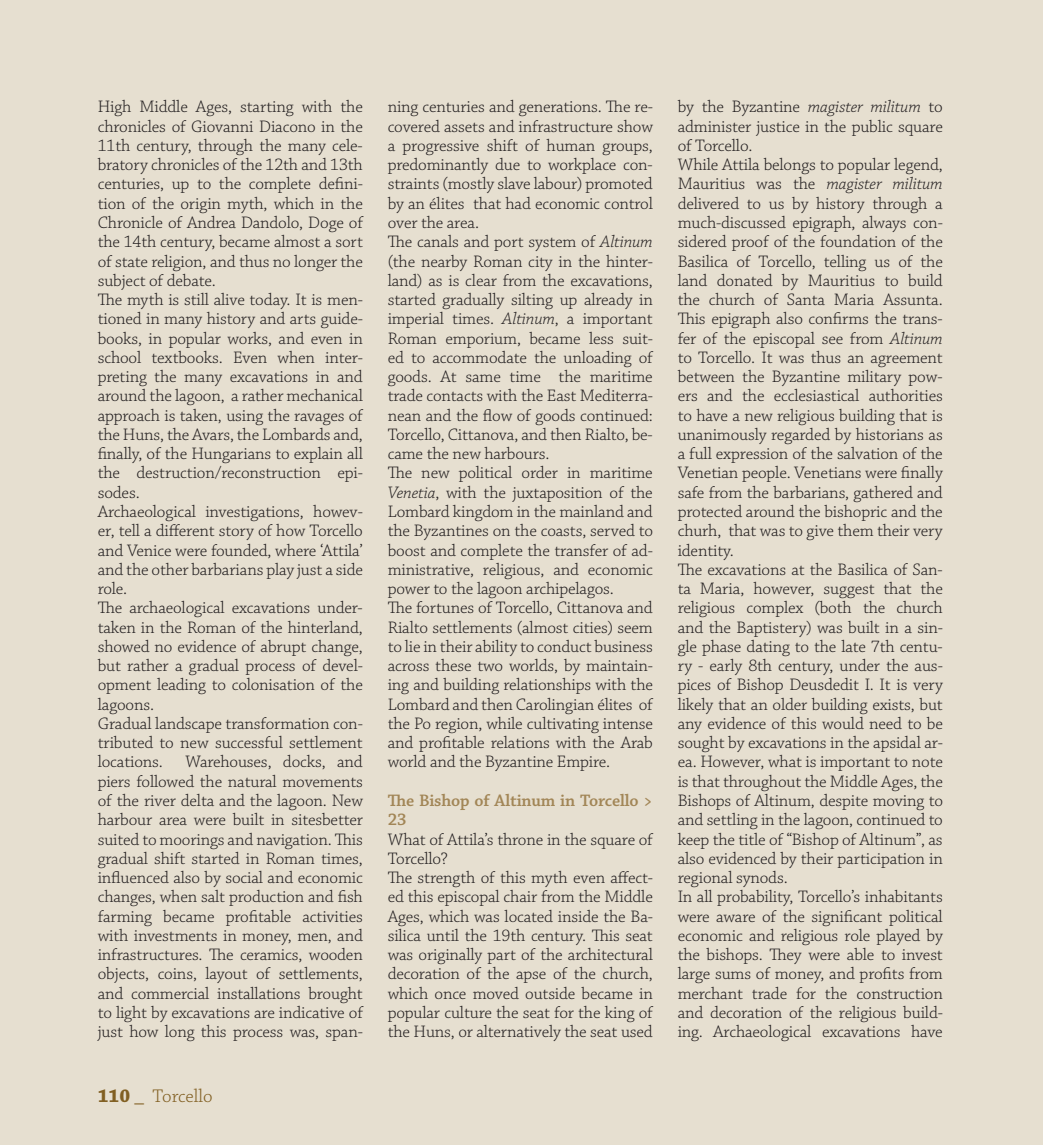
<style>
.page{position:relative;width:1043px;height:1145px;background:#fff}
.page>*{position:absolute;margin:0;border:0;box-sizing:border-box;transform-origin:0 0}
.t1{font:300 19.25px "Chaparral Pro";color:#815f22}
.t2{font:300 17.5px/19.2px "Chaparral Pro";letter-spacing:-.01em;color:#231f20}
.t3{font:600 17.5px/19.2px "Chaparral Pro";letter-spacing:-.01em;color:#a28657}
.s1{font-weight:700}
.s2{font-style:italic}
</style>
<div class="page">
<div style="left:0;top:0;width:1042px;height:1144px;background:#e6dfd0"></div>
<hr style="left:1042px;top:0;width:1px;height:1144px;background:#e6dfd0">
<p class="t2" style="left:98px;top:98px;width:267px">High Middle Ages, starting with the chronicles of Giovanni Diacono in the 11th century, through the many cele&shy;bratory chronicles of the 12th and 13th centuries, up to the complete defini&shy;tion of the origin myth, which in the Chronicle of Andrea Dandolo, Doge of the 14th century, became almost a sort of state religion, and thus no longer the subject of debate.<br>The myth is still alive today. It is men&shy;tioned in many history and arts guide&shy;books, in popular works, and even in school textbooks. Even when inter&shy;preting the many excavations in and around the lagoon, a rather mechanical approach is taken, using the ravages of the Huns, the Avars, the Lombards and, finally, of the Hungarians to explain all the destruction/reconstruction epi&shy;sodes.<br>Archaeological investigations, howev&shy;er, tell a different story of how Torcello and Venice were founded, where ‘Attila’ and the other barbarians play just a side role.<br>The archaeological excavations under&shy;taken in the Roman of the hinterland, showed no evidence of abrupt change, but rather a gradual process of devel&shy;opment leading to colonisation of the lagoons.<br>Gradual landscape transformation con&shy;tributed to new successful settlement locations.</p>
<p class="t2" style="left:98px;top:753px;width:267px;text-align:justify;text-indent:88px">Warehouses, docks, and piers followed the natural movements of the river delta and the lagoon. New harbour area were built in sitesbetter suited to moorings and navigation. This gradual shift started in Roman times, influenced also by social and economic changes, when salt production and fish farming became profitable activities with investments in money, men, and infrastructures. The ceramics, wooden objects, coins, layout of settlements, and commercial installations brought to light by excavations are indicative of just how long this process was, span-</p>
<p class="t1" style="left:98px;top:1087px;width:116px"><span class="s1">110</span> _ Torcello</p>
<p class="t2" style="left:388px;top:98px;width:267px">ning centuries and generations. The re&shy;covered assets and infrastructure show a progressive shift of human groups, predominantly due to workplace con&shy;straints (mostly slave labour) promoted by an élites that had economic control over the area.<br>The canals and port system of <span class="s2">Altinum </span>(the nearby Roman city in the hinter&shy;land) as is clear from the excavations, started gradually silting up already in imperial times. <span class="s2">Altinum</span>, a important Roman emporium, became less suit&shy;ed to accommodate the unloading of goods. At same time the maritime trade contacts with the East Mediterra&shy;nean and the flow of goods continued:<br>Torcello, Cittanova, and then Rialto, be&shy;came the new harbours.<br>The new political order in maritime <span class="s2">Venetia</span>, with the juxtaposition of the Lombard kingdom in the mainland and the Byzantines on the coasts, served to boost and complete the transfer of ad&shy;ministrative, religious, and economic power to the lagoon archipelagos.<br>The fortunes of Torcello, Cittanova and Rialto settlements (almost cities) seem to lie in their ability to conduct business across these two worlds, by maintain&shy;ing and building relationships with the Lombard and then Carolingian élites of the Po region, while cultivating intense and profitable relations with the Arab world and the Byzantine Empire.</p>
<p class="t3" style="left:388px;top:791px;width:267px">The Bishop of Altinum in Torcello &gt;<br>23</p>
<p class="t2" style="left:388px;top:830px;width:267px">What of Attila’s throne in the square of Torcello?<br>The strength of this myth even affect&shy;ed this episcopal chair from the Middle Ages, which was located inside the Ba&shy;silica until the 19th century. This seat was originally part of the architectural decoration of the apse of the church, which once moved outside became in popular culture the seat for the king of the Huns, or alternatively the seat used</p>
<p class="t2" style="left:678px;top:98px;width:267px">by the Byzantine <span class="s2">magister militum</span> to administer justice in the public square of Torcello.<br>While Attila belongs to popular legend, Mauritius was the <span class="s2">magister militum </span>delivered to us by history through a much-discussed epigraph, always con&shy;sidered proof of the foundation of the Basilica of Torcello, telling us of the land donated by Mauritius to build the church of Santa Maria Assunta.<br>This epigraph also confirms the trans&shy;fer of the episcopal see from <span class="s2">Altinum </span>to Torcello. It was thus an agreement between the Byzantine military pow&shy;ers and the ecclesiastical authorities to have a new religious building that is unanimously regarded by historians as a full expression of the salvation of the Venetian people. Venetians were finally safe from the barbarians, gathered and protected around the bishopric and the churh, that was to give them their very identity.<br>The excavations at the Basilica of San&shy;ta Maria, however, suggest that the religious complex (both the church and the Baptistery) was built in a sin&shy;gle phase dating to the late 7th centu&shy;ry - early 8th century, under the aus&shy;pices of Bishop Deusdedit I. It is very likely that an older building exists, but any evidence of this would need to be sought by excavations in the apsidal ar&shy;ea. However, what is important to note is that throughout the Middle Ages, the Bishops of Altinum, despite moving to and settling in the lagoon, continued to keep the title of “Bishop of Altinum”, as also evidenced by their participation in regional synods.<br>In all probability, Torcello’s inhabitants were aware of the significant political economic and religious role played by the bishops. They were able to invest large sums of money, and profits from merchant trade for the construction and decoration of the religious build&shy;ing. Archaeological excavations have</p>
</div>
